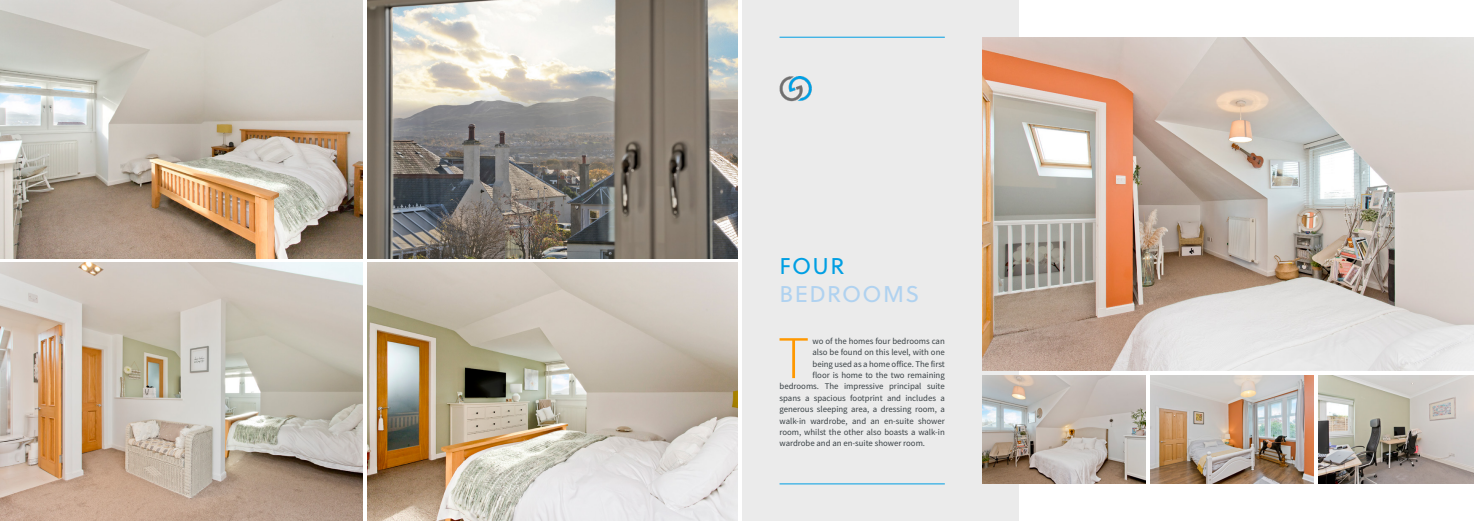
<style>
.page{position:relative;width:1474px;height:521px;background:#fff}
.page>*{position:absolute;margin:0;border:0;box-sizing:border-box;transform-origin:0 0}
.t1{font:300 60.55px "Source Sans Pro";color:#ff9800}
.t2{font:22.75px/27.3px "Soleil";letter-spacing:.06em;color:#b0d2f0}
.t3{font:8.75px "Source Sans Pro";color:#384044}
.s1{color:#009fe3}
</style>
<div class="page">
<div style="left:742px;top:0;width:277px;height:521px;background:#ebebeb"></div>
<img style="left:779px;top:77px;width:33px;height:25px">
<hr style="left:779px;top:37px;width:165px;height:1px;background:#009fe3">
<hr style="left:779px;top:483px;width:165px;height:1px;background:#009fe3">
<img style="left:367px;top:0;width:370px;height:258px">
<img style="left:0;top:0;width:362px;height:258px">
<img style="left:0;top:263px;width:362px;height:258px">
<img style="left:367px;top:263px;width:370px;height:258px">
<img style="left:982px;top:375px;width:163px;height:109px">
<img style="left:1150px;top:375px;width:163px;height:109px">
<img style="left:1318px;top:375px;width:155px;height:109px">
<img style="left:982px;top:37px;width:491px;height:333px">
<p class="t2" style="left:779px;top:252px;width:141px"><span class="s1">FOUR<br></span>BEDROOMS</p>
<p class="t1" style="left:777px;top:321px;width:33px">T</p>
<p class="t3" style="left:812px;top:335px;width:134px">wo of the homes four bedrooms can</p>
<p class="t3" style="left:812px;top:347px;width:134px">also be found on this level, with one</p>
<p class="t3" style="left:812px;top:358px;width:134px">being used as a home office. The first</p>
<p class="t3" style="left:812px;top:370px;width:134px">floor is home to the two remaining</p>
<p class="t3" style="left:779px;top:381px;width:167px">bedrooms. The impressive principal suite</p>
<p class="t3" style="left:779px;top:392px;width:167px">spans a spacious footprint and includes a</p>
<p class="t3" style="left:779px;top:404px;width:167px">generous sleeping area, a dressing room, a</p>
<p class="t3" style="left:779px;top:415px;width:167px">walk-in wardrobe, and an en-suite shower</p>
<p class="t3" style="left:779px;top:426px;width:167px">room, whilst the other also boasts a walk-in</p>
<p class="t3" style="left:779px;top:438px;width:147px">wardrobe and an en-suite shower room.</p>
</div>
